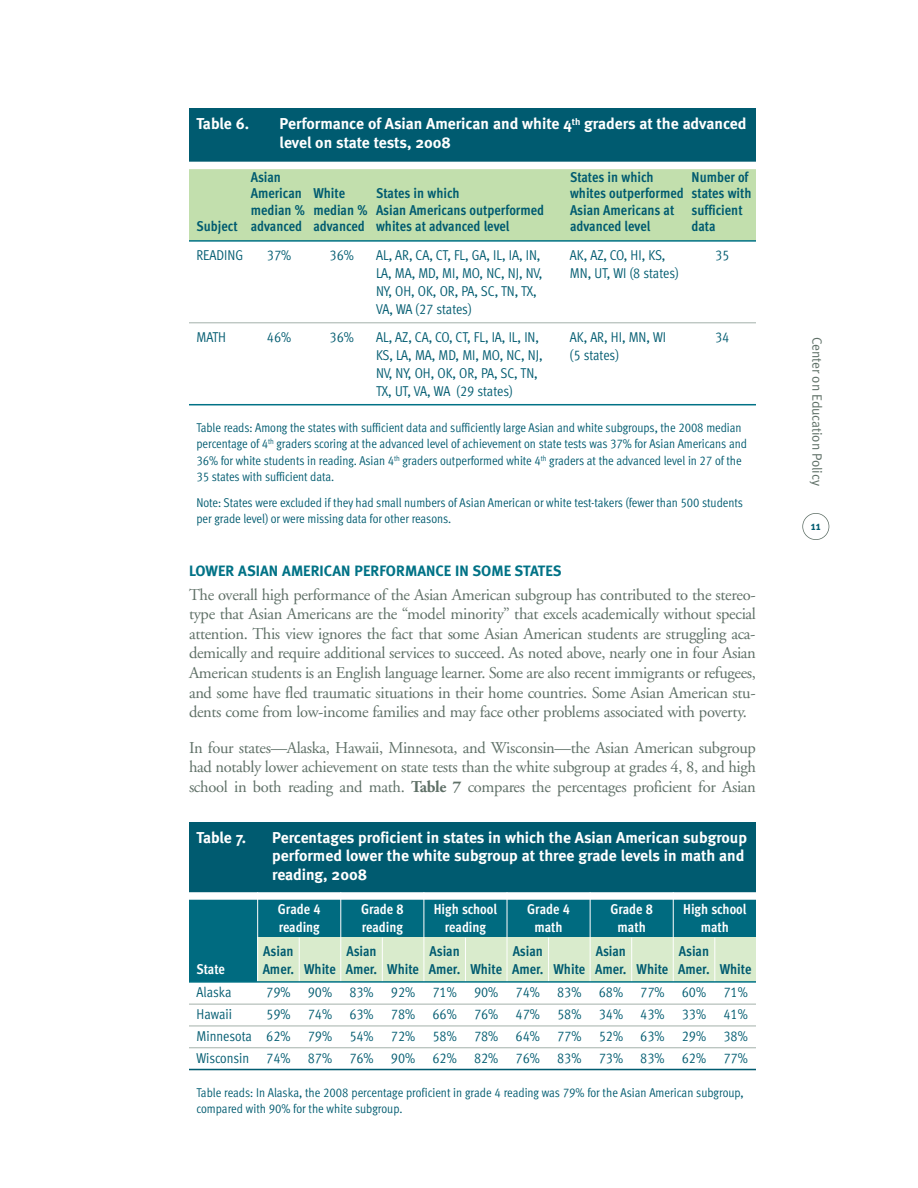
<style>
.page{position:relative;width:918px;height:1188px;background:#fff}
.page>*{position:absolute;margin:0;border:0;box-sizing:border-box;transform-origin:0 0}
.t1{font:16.5px/19.5px "Adobe Garamond";letter-spacing:-.02em;color:#5f7067;text-align:justify}
.t2{font:700 15.75px/18.8px "Meta";color:#fff}
.t3{font:700 15px "Meta";letter-spacing:.005em;color:#017286}
.t4{font:14.25px/18px "Meta Cond Normal LF";color:#005b70}
.t5{font:14.25px/16.5px "Meta Cond Bold LF";color:#005b70}
.t6{font:14.25px/18px "Meta Cond Bold LF";color:#fff;text-align:center}
.t7{font:13.5px "Meta Normal CE";letter-spacing:-.01em;color:#5f7067}
.t8{font:12.75px/16.5px "Meta Cond Normal LF";letter-spacing:-.005em;color:#005b70}
.t9{font:700 12px "Meta Cond";color:#005b70}
.s1{font-weight:700}
</style>
<div class="page">
<div style="left:802px;top:513px;width:27px;height:27px;border:2px solid #5f7067;border-radius:50%"></div>
<div style="left:189px;top:823px;width:567px;height:73px;background:#005b70"></div>
<div style="left:189px;top:896px;width:69px;height:86px;background:#006b80"></div>
<div style="left:258px;top:896px;width:83px;height:42px;background:#006b80"></div>
<div style="left:341px;top:896px;width:83px;height:42px;background:#006b80"></div>
<div style="left:424px;top:896px;width:83px;height:42px;background:#006b80"></div>
<div style="left:507px;top:896px;width:83px;height:42px;background:#006b80"></div>
<div style="left:590px;top:896px;width:83px;height:42px;background:#006b80"></div>
<div style="left:673px;top:896px;width:83px;height:42px;background:#006b80"></div>
<div style="left:258px;top:938px;width:41px;height:44px;background:#d9ebcc"></div>
<div style="left:299px;top:938px;width:42px;height:44px;background:#d9ebcc"></div>
<div style="left:341px;top:938px;width:41px;height:44px;background:#d9ebcc"></div>
<div style="left:382px;top:938px;width:42px;height:44px;background:#d9ebcc"></div>
<div style="left:424px;top:938px;width:41px;height:44px;background:#d9ebcc"></div>
<div style="left:465px;top:938px;width:42px;height:44px;background:#d9ebcc"></div>
<div style="left:507px;top:938px;width:42px;height:44px;background:#d9ebcc"></div>
<div style="left:549px;top:938px;width:41px;height:44px;background:#d9ebcc"></div>
<div style="left:590px;top:938px;width:42px;height:44px;background:#d9ebcc"></div>
<div style="left:632px;top:938px;width:41px;height:44px;background:#d9ebcc"></div>
<div style="left:673px;top:938px;width:42px;height:44px;background:#d9ebcc"></div>
<div style="left:715px;top:938px;width:41px;height:44px;background:#d9ebcc"></div>
<hr style="left:257px;top:892px;width:1px;height:178px;background:#fff">
<hr style="left:299px;top:938px;width:1px;height:132px;background:#fff">
<hr style="left:340px;top:892px;width:1px;height:178px;background:#fff">
<hr style="left:382px;top:938px;width:1px;height:132px;background:#fff">
<hr style="left:424px;top:892px;width:1px;height:178px;background:#fff">
<hr style="left:465px;top:938px;width:1px;height:132px;background:#fff">
<hr style="left:507px;top:892px;width:1px;height:178px;background:#fff">
<hr style="left:548px;top:938px;width:1px;height:132px;background:#fff">
<hr style="left:590px;top:892px;width:1px;height:178px;background:#fff">
<hr style="left:631px;top:938px;width:1px;height:132px;background:#fff">
<hr style="left:673px;top:892px;width:1px;height:178px;background:#fff">
<hr style="left:714px;top:938px;width:1px;height:132px;background:#fff">
<div style="left:189px;top:892px;width:567px;height:8px;background:#fff"></div>
<hr style="left:189px;top:981px;width:567px;height:2px;background:#017286">
<hr style="left:189px;top:1004px;width:567px;height:1px;background:#a4b1aa">
<hr style="left:189px;top:1026px;width:567px;height:1px;background:#a4b1aa">
<hr style="left:189px;top:1047px;width:567px;height:1px;background:#a4b1aa">
<div style="left:189px;top:108px;width:567px;height:57px;background:#005b70"></div>
<div style="left:189px;top:165px;width:59px;height:76px;background:#c2dfad"></div>
<div style="left:248px;top:165px;width:62px;height:76px;background:#c2dfad"></div>
<div style="left:310px;top:165px;width:63px;height:76px;background:#c2dfad"></div>
<div style="left:373px;top:165px;width:194px;height:76px;background:#c2dfad"></div>
<div style="left:567px;top:165px;width:122px;height:76px;background:#c2dfad"></div>
<div style="left:689px;top:165px;width:67px;height:76px;background:#c2dfad"></div>
<div style="left:189px;top:162px;width:567px;height:7px;background:#fff"></div>
<hr style="left:189px;top:240px;width:567px;height:2px;background:#017286">
<hr style="left:189px;top:322px;width:567px;height:1px;background:#a4b1aa">
<hr style="left:189px;top:404px;width:567px;height:1px;background:#017286">
<hr style="left:189px;top:1069px;width:567px;height:1px;background:#005b70">
<p class="t2" style="left:196px;top:116px;width:54px">Table 6.</p>
<p class="t2" style="left:280px;top:116px;width:468px">Performance of Asian American and white 4<sup>th</sup> graders at the advanced level on state tests, 2008</p>
<p class="t5" style="left:196px;top:219px;width:43px">Subject</p>
<p class="t5" style="left:251px;top:170px;width:56px">Asian<br>American median % advanced</p>
<p class="t5" style="left:313px;top:186px;width:56px">White median % advanced</p>
<p class="t5" style="left:376px;top:186px;width:170px">States in which<br>Asian Americans outperformed whites at advanced level</p>
<p class="t5" style="left:570px;top:170px;width:115px">States in which whites outperformed<br>Asian Americans at advanced level</p>
<p class="t5" style="left:692px;top:170px;width:61px">Number of states with sufficient data</p>
<p class="t4" style="left:196px;top:248px;width:48px">READING</p>
<p class="t4" style="left:267px;top:248px;width:26px">37%</p>
<p class="t4" style="left:330px;top:248px;width:26px">36%</p>
<p class="t4" style="left:376px;top:248px;width:168px">AL, AR, CA, CT, FL, GA, IL, IA, IN,<br>LA, MA, MD, MI, MO, NC, NJ, NV,<br>NY, OH, OK, OR, PA, SC, TN, TX,<br>VA, WA (27 states)</p>
<p class="t4" style="left:570px;top:248px;width:110px">AK, AZ, CO, HI, KS,<br>MN, UT, WI (8 states)</p>
<p class="t4" style="left:715px;top:248px;width:16px">35</p>
<p class="t4" style="left:196px;top:329px;width:31px">MATH</p>
<p class="t4" style="left:267px;top:329px;width:26px">46%</p>
<p class="t4" style="left:330px;top:329px;width:26px">36%</p>
<p class="t4" style="left:376px;top:329px;width:168px">AL, AZ, CA, CO, CT, FL, IA, IL, IN,<br>KS, LA, MA, MD, MI, MO, NC, NJ,<br>NV, NY, OH, OK, OR, PA, SC, TN,<br>TX, UT, VA, WA (29 states)</p>
<p class="t4" style="left:570px;top:329px;width:98px">AK, AR, HI, MN, WI (5 states)</p>
<p class="t4" style="left:715px;top:329px;width:16px">34</p>
<p class="t8" style="left:196px;top:420px;width:552px">Table reads: Among the states with sufficient data and sufficiently large Asian and white subgroups, the 2008 median percentage of 4<sup>th</sup> graders scoring at the advanced level of achievement on state tests was 37% for Asian Americans and 36% for white students in reading. Asian 4<sup>th</sup> graders outperformed white 4<sup>th</sup> graders at the advanced level in 27 of the 35 states with sufficient data.</p>
<p class="t8" style="left:197px;top:495px;width:548px">Note: States were excluded if they had small numbers of Asian American or white test-takers (fewer than 500 students per grade level) or were missing data for other reasons.</p>
<p class="t3" style="left:189px;top:566px;width:374px">LOWER ASIAN AMERICAN PERFORMANCE IN SOME STATES</p>
<p class="t1" style="left:189px;top:586px;width:569px">The overall high performance of the Asian American subgroup has contributed to the stereo&shy;type that Asian Americans are the “model minority” that excels academically without special attention. This view ignores the fact that some Asian American students are struggling aca&shy;demically and require additional services to succeed. As noted above, nearly one in four Asian American students is an English language learner. Some are also recent immigrants or refugees, and some have fled traumatic situations in their home countries. Some Asian American stu&shy;dents come from low-income families and may face other problems associated with poverty.</p>
<p class="t1" style="left:189px;top:739px;width:568px">In four states—Alaska, Hawaii, Minnesota, and Wisconsin—the Asian American subgroup had notably lower achievement on state tests than the white subgroup at grades 4, 8, and high school in both reading and math. <span class="s1">Table 7</span> compares the percentages proficient for Asian</p>
<p class="t2" style="left:197px;top:829px;width:51px">Table 7.</p>
<p class="t2" style="left:272px;top:829px;width:476px">Percentages proficient in states in which the Asian American subgroup performed lower the white subgroup at three grade levels in math and reading, 2008</p>
<p class="t6" style="left:196px;top:961px;width:30px">State</p>
<p class="t6" style="left:278px;top:901px;width:44px;text-align:left">Grade 4 reading</p>
<p class="t6" style="left:361px;top:901px;width:44px;text-align:left">Grade 8 reading</p>
<p class="t6" style="left:434px;top:901px;width:65px">High school reading</p>
<p class="t6" style="left:527px;top:901px;width:44px">Grade 4 math</p>
<p class="t6" style="left:610px;top:901px;width:44px">Grade 8 math</p>
<p class="t6" style="left:683px;top:901px;width:65px">High school math</p>
<p class="t5" style="left:263px;top:943px;width:75px;line-height:18px">Asian<br>Amer. White</p>
<p class="t5" style="left:346px;top:943px;width:75px;line-height:18px">Asian<br>Amer. White</p>
<p class="t5" style="left:429px;top:943px;width:75px;line-height:18px">Asian<br>Amer. White</p>
<p class="t5" style="left:512px;top:943px;width:75px;line-height:18px">Asian<br>Amer. White</p>
<p class="t5" style="left:595px;top:943px;width:75px;line-height:18px">Asian<br>Amer. White</p>
<p class="t5" style="left:678px;top:943px;width:75px;line-height:18px">Asian<br>Amer. White</p>
<p class="t4" style="left:196px;top:984px;width:36px">Alaska</p>
<p class="t4" style="left:266px;top:984px;width:483px">79% 90% 83% 92% 71% 90% 74% 83% 68% 77% 60% 71%</p>
<p class="t4" style="left:196px;top:1006px;width:37px">Hawaii</p>
<p class="t4" style="left:196px;top:1004px;width:553px;line-height:21.9px;text-align:justify;text-indent:70px">59% 74% 63% 78% 66% 76% 47% 58% 34% 43% 33% 41% Minnesota 62% 79% 54% 72% 58% 78% 64% 77% 52% 63% 29% 38% Wisconsin 74% 87% 76% 90% 62% 82% 76% 83% 73% 83% 62% 77%</p>
<p class="t8" style="left:196px;top:1085px;width:549px">Table reads: In Alaska, the 2008 percentage proficient in grade 4 reading was 79% for the Asian American subgroup, compared with 90% for the white subgroup.</p>
<p class="t7" style="left:825px;top:337px;width:150px;rotate:90deg">Center on Education Policy</p>
<p class="t9" style="left:811px;top:521px;width:11px">11</p>
</div>
